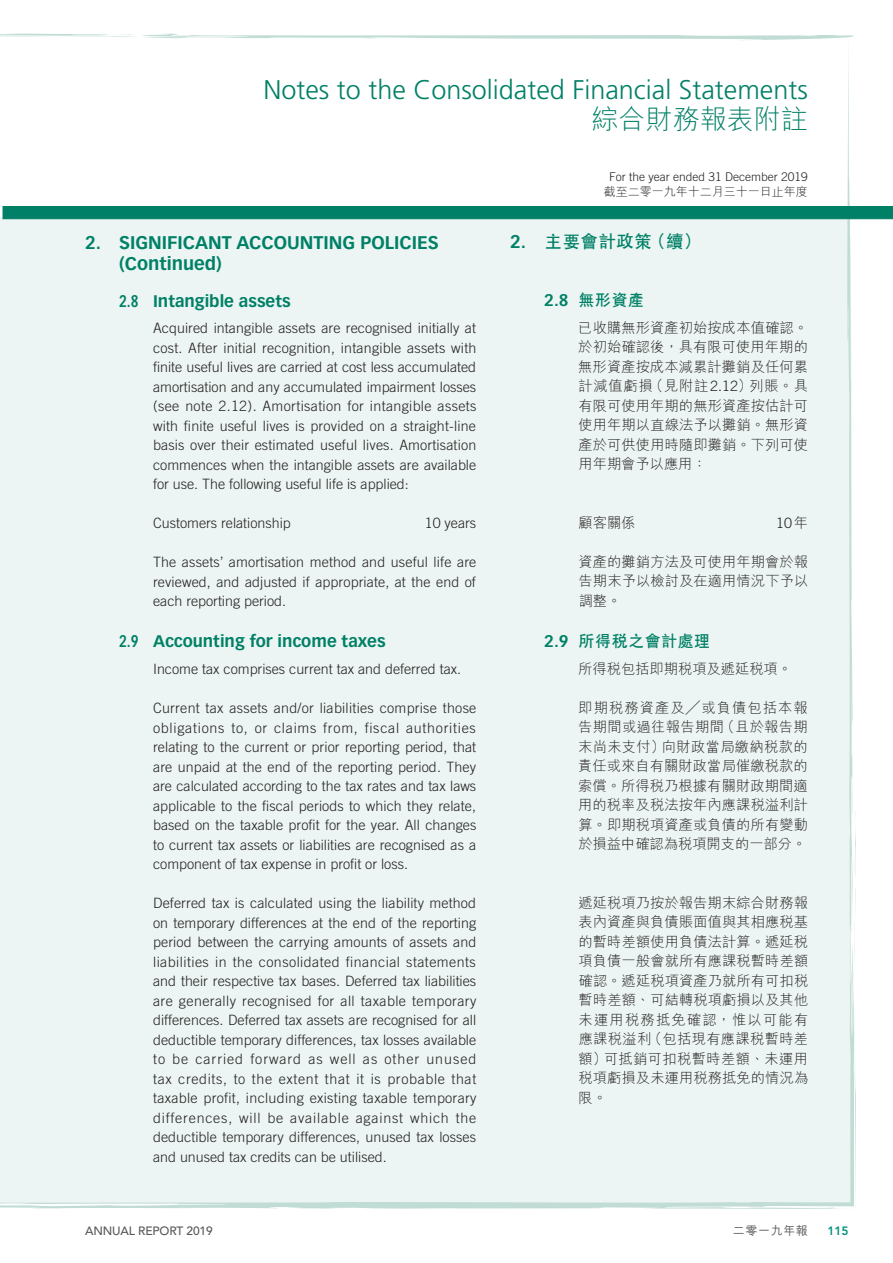
<style>
.page{position:relative;width:893px;height:1263px;background:#fff}
.page>*{position:absolute;margin:0;border:0;box-sizing:border-box;transform-origin:0 0}
.t1{font:300 27px "Frutiger LT Std";color:#008066}
.t2{font:300 27px "M Hei HK";color:#008066}
.t3{font:700 18px/21px "Vectora LT Std";color:#008066}
.t4{font:700 18px "C Hei 2 HK";color:#008066}
.t5{font:700 16.5px "Vectora LT Std";color:#008066;scale:.8 1}
.t6{font:700 16.5px "C Hei 2 HK";color:#008066}
.t7{font:300 14.25px/19.5px "Trade Gothic LT Std";color:#231f20;text-align:justify}
.t8{font:300 14.25px/19.5px "M Hei HK";letter-spacing:.01em;color:#231f20;text-align:justify}
.t9{font:300 12px "Trade Gothic LT Std";color:#231f20}
.t10{font:300 12px "M Hei HK";color:#231f20}
.t11{font:500 12px "Avenir LT Std";letter-spacing:-.01em;color:#57585a}
.t12{font:500 12px "M Hei HK";letter-spacing:.05em;color:#57585a}
.t13{font:800 12px "Avenir LT Std";color:#03927c}
.s1{font-family:"Vectora LT Std"}
.s2{font-family:"Trade Gothic LT Std"}
.s3{font-family:"M Hei HK"}
</style>
<div class="page">
<div style="left:1px;top:323px;width:855px;height:886px;background:#ecf5f3"></div>
<svg style="left:1px;top:34px;width:892px;height:289px"></svg>
<h1 class="t1" style="left:263px;top:74px;width:546px">Notes to the Consolidated Financial Statements</h1>
<h1 class="t2" style="left:592px;top:105px;width:218px">綜合財務報表附註</h1>
<p class="t3" style="left:119px;top:232px;width:321px;text-indent:-34px">2. SIGNIFICANT ACCOUNTING POLICIES (Continued)</p>
<p class="t5" style="left:119px;top:291px;width:216px">2.8 Intangible assets</p>
<p class="t7" style="left:153px;top:318px;width:325px">Acquired intangible assets are recognised initially at cost. After initial recognition, intangible assets with finite useful lives are carried at cost less accumulated amortisation and any accumulated impairment losses (see note 2.12). Amortisation for intangible assets with finite useful lives is provided on a straight-line basis over their estimated useful lives. Amortisation commences when the intangible assets are available for use. The following useful life is applied:</p>
<p class="t7" style="left:153px;top:513px;width:139px">Customers relationship</p>
<p class="t7" style="left:425px;top:513px;width:53px">10 years</p>
<p class="t7" style="left:153px;top:552px;width:325px">The assets’ amortisation method and useful life are reviewed, and adjusted if appropriate, at the end of each reporting period.</p>
<p class="t5" style="left:119px;top:631px;width:335px">2.9 Accounting for income taxes</p>
<p class="t7" style="left:153px;top:659px;width:309px">Income tax comprises current tax and deferred tax.</p>
<p class="t7" style="left:153px;top:698px;width:325px">Current tax assets and/or liabilities comprise those obligations to, or claims from, fiscal authorities relating to the current or prior reporting period, that are unpaid at the end of the reporting period. They are calculated according to the tax rates and tax laws applicable to the fiscal periods to which they relate, based on the taxable profit for the year. All changes to current tax assets or liabilities are recognised as a component of tax expense in profit or loss.</p>
<p class="t7" style="left:153px;top:893px;width:325px">Deferred tax is calculated using the liability method on temporary differences at the end of the reporting period between the carrying amounts of assets and liabilities in the consolidated financial statements and their respective tax bases. Deferred tax liabilities are generally recognised for all taxable temporary differences. Deferred tax assets are recognised for all deductible temporary differences, tax losses available to be carried forward as well as other unused tax credits, to the extent that it is probable that taxable profit, including existing taxable temporary differences, will be available against which the deductible temporary differences, unused tax losses and unused tax credits can be utilised.</p>
<p class="t9" style="left:609px;top:170px;width:200px">For the year ended 31 December 2019</p>
<p class="t10" style="left:604px;top:186px;width:206px">截至二零一九年十二月三十一日止年度</p>
<p class="t4" style="left:510px;top:233px;width:193px"><span class="s1">2.</span> 主要會計政策（續）</p>
<p class="t6" style="left:544px;top:292px;width:102px"><span class="s1">2.8</span> 無形資產</p>
<p class="t8" style="left:578px;top:318px;width:231px">已收購無形資產初始按成本值確認。於初始確認後，具有限可使用年期的無形資產按成本減累計攤銷及任何累計減值虧損（見附註<span class="s2">2.12</span>）列賬。具有限可使用年期的無形資產按估計可使用年期以直線法予以攤銷。無形資產於可供使用時隨即攤銷。下列可使用年期會予以應用：</p>
<p class="t8" style="left:578px;top:512px;width:58px">顧客關係</p>
<p class="t7" style="left:776px;top:513px;width:33px">10<span class="s3">年</span></p>
<p class="t8" style="left:578px;top:551px;width:231px">資產的攤銷方法及可使用年期會於報告期末予以檢討及在適用情況下予以調整。</p>
<p class="t6" style="left:544px;top:632px;width:168px"><span class="s1">2.9</span> 所得稅之會計處理</p>
<p class="t8" style="left:578px;top:658px;width:215px">所得稅包括即期稅項及遞延稅項。</p>
<p class="t8" style="left:578px;top:697px;width:231px">即期稅務資產及╱或負債包括本報告期間或過往報告期間（且於報告期末尚未支付）向財政當局繳納稅款的責任或來自有關財政當局催繳稅款的索償。所得稅乃根據有關財政期間適用的稅率及稅法按年內應課稅溢利計算。即期稅項資產或負債的所有變動於損益中確認為稅項開支的一部分。</p>
<p class="t8" style="left:578px;top:892px;width:231px">遞延稅項乃按於報告期末綜合財務報表內資產與負債賬面值與其相應稅基的暫時差額使用負債法計算。遞延稅項負債一般會就所有應課稅暫時差額確認。遞延稅項資產乃就所有可扣稅暫時差額、可結轉稅項虧損以及其他未運用稅務抵免確認，惟以可能有應課稅溢利（包括現有應課稅暫時差額）可抵銷可扣稅暫時差額、未運用稅項虧損及未運用稅務抵免的情況為限。</p>
<p class="t11" style="left:85px;top:1223px;width:129px">ANNUAL REPORT 2019</p>
<p class="t12" style="left:733px;top:1222px;width:76px">二零一九年報</p>
<p class="t13" style="left:827px;top:1223px;width:23px">115</p>
</div>
